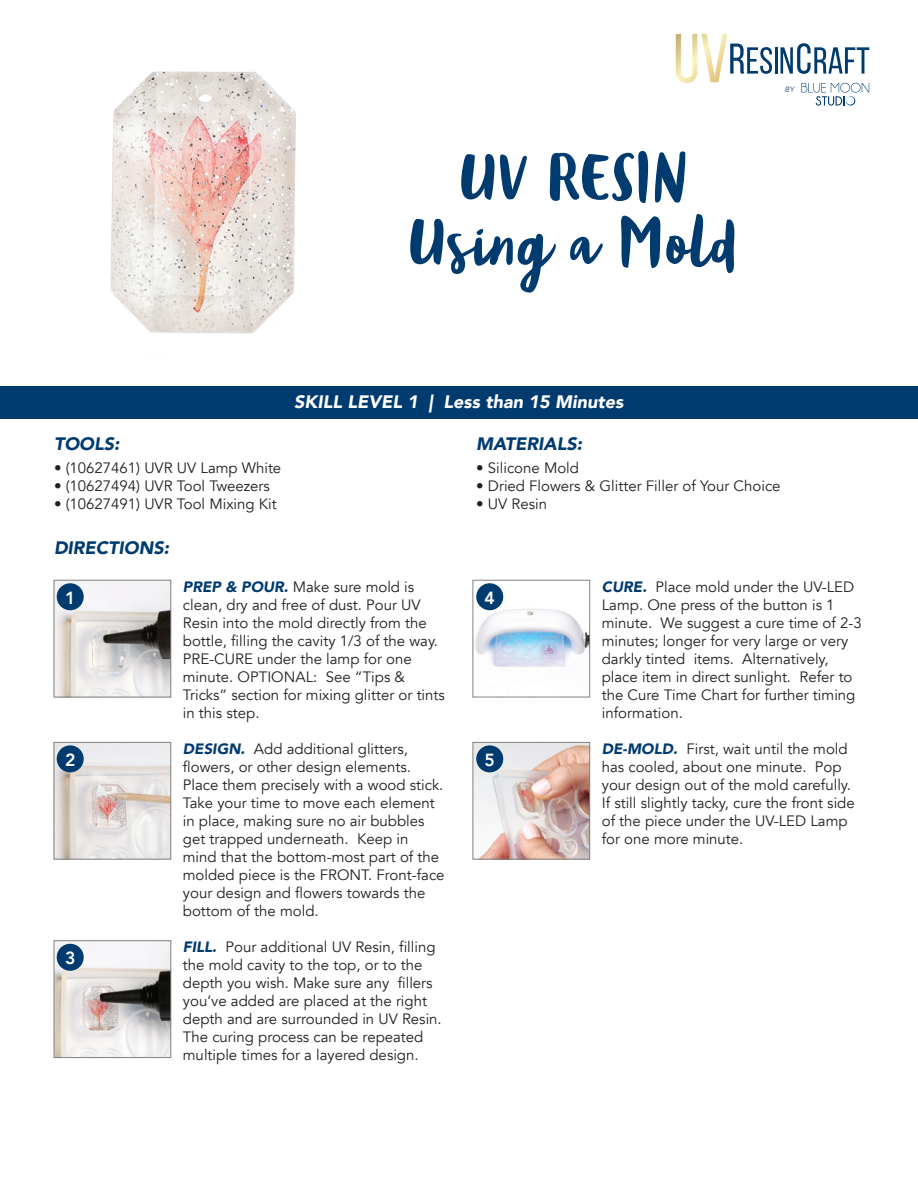
<style>
.page{position:relative;width:918px;height:1188px;background:#fff}
.page>*{position:absolute;margin:0;border:0;box-sizing:border-box;transform-origin:0 0}
.t1{font:54px/64.8px "Blog Script";color:#003b70;text-align:center}
.t2{font:italic 900 18px "Avenir";color:#fff}
.t3{font:italic 900 18px "Avenir";color:#003b70}
.t4{font:800 17.55px "Avenir";color:#fff}
.t5{font:15px/18px "Avenir";color:#231f20}
.t6{font:italic 300 7.65px "Avenir";color:#003b70}
.s1{font-weight:900;font-style:italic;color:#003b70}
</style>
<div class="page">
<img style="left:56px;top:942px;width:113px;height:114px">
<img style="left:56px;top:744px;width:113px;height:114px">
<img style="left:56px;top:582px;width:113px;height:113px">
<img style="left:472px;top:580px;width:116px;height:117px">
<img style="left:475px;top:744px;width:113px;height:114px">
<hr style="left:775px;top:47px;width:3px;height:27px;background:#003b70">
<svg style="left:781px;top:43px;width:88px;height:31px"></svg>
<svg style="left:676px;top:34px;width:96px;height:49px"></svg>
<svg style="left:802px;top:83px;width:67px;height:23px"></svg>
<div style="left:0;top:386px;width:918px;height:32px;background:#003b70"></div>
<div style="left:54px;top:580px;width:117px;height:117px;border:1px solid #808180"></div>
<div style="left:57px;top:583px;width:27px;height:27px;background:#003b70;border-radius:50%"></div>
<div style="left:54px;top:742px;width:117px;height:118px;border:1px solid #808180"></div>
<div style="left:57px;top:745px;width:27px;height:27px;background:#003b70;border-radius:50%"></div>
<div style="left:54px;top:940px;width:117px;height:118px;border:1px solid #808180"></div>
<div style="left:57px;top:944px;width:27px;height:27px;background:#003b70;border-radius:50%"></div>
<div style="left:473px;top:580px;width:117px;height:117px;border:1px solid #808180"></div>
<div style="left:476px;top:583px;width:27px;height:27px;background:#003b70;border-radius:50%"></div>
<div style="left:473px;top:742px;width:117px;height:118px;border:1px solid #808180"></div>
<div style="left:476px;top:745px;width:27px;height:27px;background:#003b70;border-radius:50%"></div>
<img style="left:110px;top:71px;width:186px;height:263px">
<h1 class="t1" style="left:408px;top:148px;width:333px">UV RESIN<br>Using a Mold</h1>
<p class="t2" style="left:294px;top:387px;width:331px">SKILL LEVEL 1 | Less than 15 Minutes</p>
<p class="t3" style="left:54px;top:429px;width:67px">TOOLS:</p>
<p class="t3" style="left:476px;top:429px;width:108px">MATERIALS:</p>
<p class="t6" style="left:785px;top:85px;width:11px">BY</p>
<p class="t5" style="left:54px;top:459px;width:229px">• (10627461) UVR UV Lamp White</p>
<p class="t5" style="left:54px;top:477px;width:217px">• (10627494) UVR Tool Tweezers</p>
<p class="t5" style="left:54px;top:495px;width:224px">• (10627491) UVR Tool Mixing Kit</p>
<p class="t3" style="left:54px;top:533px;width:117px">DIRECTIONS:</p>
<p class="t4" style="left:65px;top:584px;width:12px">1</p>
<p class="t4" style="left:65px;top:746px;width:12px">2</p>
<p class="t4" style="left:65px;top:944px;width:12px">3</p>
<p class="t5" style="left:183px;top:578px;width:264px"><span class="s1">PREP &amp; POUR.</span> Make sure mold is clean, dry and free of dust. Pour UV<br>Resin into the mold directly from the bottle, filling the cavity 1/3 of the way.<br>PRE-CURE under the lamp for one minute. OPTIONAL: See “Tips &amp;<br>Tricks” section for mixing glitter or tints in this step.</p>
<p class="t5" style="left:183px;top:740px;width:263px"><span class="s1">DESIGN.</span> Add additional glitters, flowers, or other design elements.<br>Place them precisely with a wood stick.<br>Take your time to move each element in place, making sure no air bubbles get trapped underneath. Keep in mind that the bottom-most part of the molded piece is the FRONT. Front-face your design and flowers towards the bottom of the mold.</p>
<p class="t5" style="left:183px;top:938px;width:260px"><span class="s1">FILL.</span> Pour additional UV Resin, filling the mold cavity to the top, or to the depth you wish. Make sure any fillers you’ve added are placed at the right depth and are surrounded in UV Resin.<br>The curing process can be repeated multiple times for a layered design.</p>
<p class="t5" style="left:476px;top:459px;width:104px">• Silicone Mold</p>
<p class="t5" style="left:476px;top:477px;width:306px">• Dried Flowers &amp; Glitter Filler of Your Choice</p>
<p class="t5" style="left:476px;top:495px;width:72px">• UV Resin</p>
<p class="t4" style="left:485px;top:584px;width:12px">4</p>
<p class="t4" style="left:485px;top:746px;width:12px">5</p>
<p class="t5" style="left:602px;top:578px;width:262px"><span class="s1">CURE.</span> Place mold under the UV-LED Lamp. One press of the button is 1 minute. We suggest a cure time of 2-3 minutes; longer for very large or very darkly tinted items. Alternatively, place item in direct sunlight. Refer to the Cure Time Chart for further timing information.</p>
<p class="t5" style="left:602px;top:740px;width:255px"><span class="s1">DE-MOLD.</span> First, wait until the mold has cooled, about one minute. Pop your design out of the mold carefully.<br>If still slightly tacky, cure the front side of the piece under the UV-LED Lamp for one more minute.</p>
</div>
